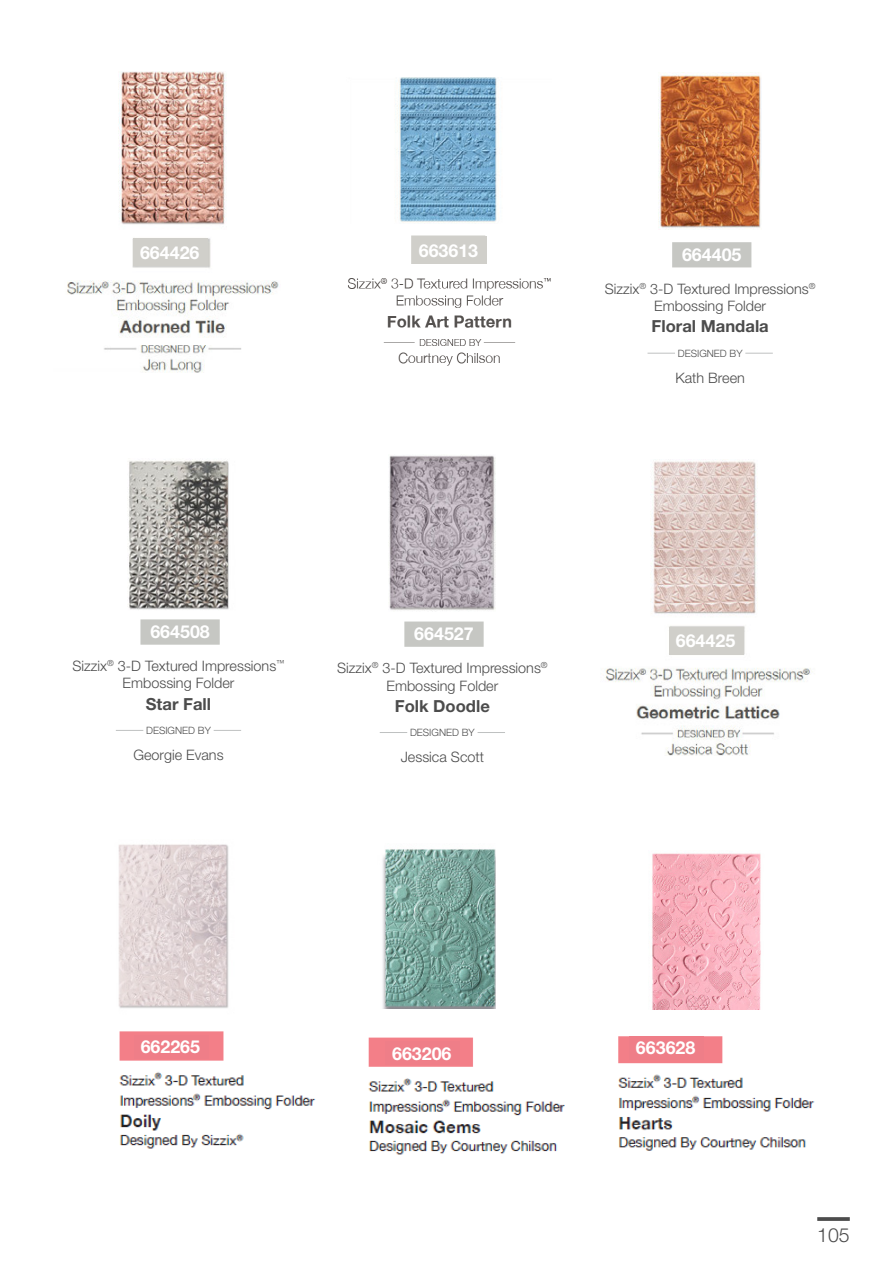
<style>
.page{position:relative;width:893px;height:1263px;background:#fff}
.page>*{position:absolute;margin:0;border:0;box-sizing:border-box;transform-origin:0 0}
.t1{font:300 19.5px "Helvetica Neue LT Std";color:#4c4c4c}
.SKU{font:700 17.85px "Helvetica Neue LT Std";color:#fff}
.Product_Info{font:700 16.65px "Helvetica Neue LT Std";color:#4c4c4c}
.Product_Info-2{font:300 14.4px/17.2px "Helvetica Neue LT Std";color:#4c4c4c;text-align:center}
.Product_Info-3{font:300 10.05px "Helvetica Neue LT Std";color:#4c4c4c}
</style>
<div class="page">
<svg style="left:817px;top:1217px;width:33px;height:4px"></svg>
<div style="left:672px;top:242px;width:79px;height:25px;background:#c6c7c3"></div>
<svg style="left:647px;top:353px;width:28px;height:1px"></svg>
<svg style="left:745px;top:353px;width:28px;height:1px"></svg>
<img style="left:658px;top:74px;width:103px;height:155px">
<img style="left:67px;top:71px;width:212px;height:301px">
<div style="left:133px;top:239px;width:75px;height:27px;background:#d0cfca"></div>
<img style="left:348px;top:235px;width:203px;height:131px">
<img style="left:395px;top:77px;width:102px;height:146px">
<div style="left:412px;top:237px;width:75px;height:27px;background:#d0cfca"></div>
<div style="left:140px;top:619px;width:80px;height:26px;background:#c6c7c3"></div>
<svg style="left:116px;top:730px;width:27px;height:1px"></svg>
<svg style="left:214px;top:730px;width:27px;height:1px"></svg>
<img style="left:129px;top:460px;width:100px;height:150px">
<div style="left:404px;top:621px;width:80px;height:26px;background:#c6c7c3"></div>
<svg style="left:380px;top:732px;width:27px;height:1px"></svg>
<svg style="left:478px;top:732px;width:27px;height:1px"></svg>
<img style="left:389px;top:455px;width:107px;height:156px">
<img style="left:605px;top:460px;width:207px;height:296px">
<div style="left:669px;top:627px;width:75px;height:27px;background:#d0cfca"></div>
<img style="left:618px;top:1036px;width:197px;height:115px">
<img style="left:652px;top:853px;width:109px;height:156px">
<div style="left:629px;top:1036px;width:75px;height:23px;background:#ef7e88"></div>
<img style="left:368px;top:1037px;width:197px;height:118px">
<img style="left:382px;top:849px;width:114px;height:159px">
<div style="left:385px;top:1042px;width:75px;height:23px;background:#ef7e88"></div>
<img style="left:119px;top:1031px;width:197px;height:118px">
<img style="left:118px;top:844px;width:111px;height:164px">
<div style="left:134px;top:1035px;width:75px;height:23px;background:#ef7e88"></div>
<p class="SKU" style="left:140px;top:241px;width:61px">664426</p>
<p class="SKU" style="left:419px;top:239px;width:61px">663613</p>
<p class="SKU" style="left:682px;top:243px;width:61px">664405</p>
<p class="Product_Info-2" style="left:605px;top:280px;width:212px">Sizzix<sup>®</sup> 3-D Textured Impressions<sup>®<br></sup>Embossing Folder</p>
<p class="Product_Info" style="left:651px;top:316px;width:119px">Floral Mandala</p>
<p class="Product_Info-3" style="left:678px;top:347px;width:66px">DESIGNED BY</p>
<p class="Product_Info-2" style="left:675px;top:369px;width:71px">Kath Breen</p>
<p class="SKU" style="left:150px;top:621px;width:61px">664508</p>
<p class="Product_Info-2" style="left:72px;top:657px;width:214px">Sizzix<sup>®</sup> 3-D Textured Impressions<sup>™<br></sup>Embossing Folder</p>
<p class="Product_Info" style="left:146px;top:693px;width:67px">Star Fall</p>
<p class="Product_Info-3" style="left:146px;top:724px;width:66px">DESIGNED BY</p>
<p class="Product_Info-2" style="left:133px;top:746px;width:92px">Georgie Evans</p>
<p class="SKU" style="left:414px;top:623px;width:61px">664527</p>
<p class="Product_Info-2" style="left:337px;top:659px;width:212px">Sizzix<sup>®</sup> 3-D Textured Impressions<sup>®<br></sup>Embossing Folder</p>
<p class="Product_Info" style="left:395px;top:695px;width:97px">Folk Doodle</p>
<p class="Product_Info-3" style="left:410px;top:726px;width:66px">DESIGNED BY</p>
<p class="Product_Info-2" style="left:401px;top:748px;width:85px">Jessica Scott</p>
<p class="SKU" style="left:676px;top:630px;width:61px">664425</p>
<p class="SKU" style="left:141px;top:1036px;width:61px">662265</p>
<p class="SKU" style="left:392px;top:1042px;width:61px">663206</p>
<p class="SKU" style="left:636px;top:1037px;width:61px">663628</p>
<h1 class="t1" style="left:817px;top:1223px;width:34px">105</h1>
</div>
